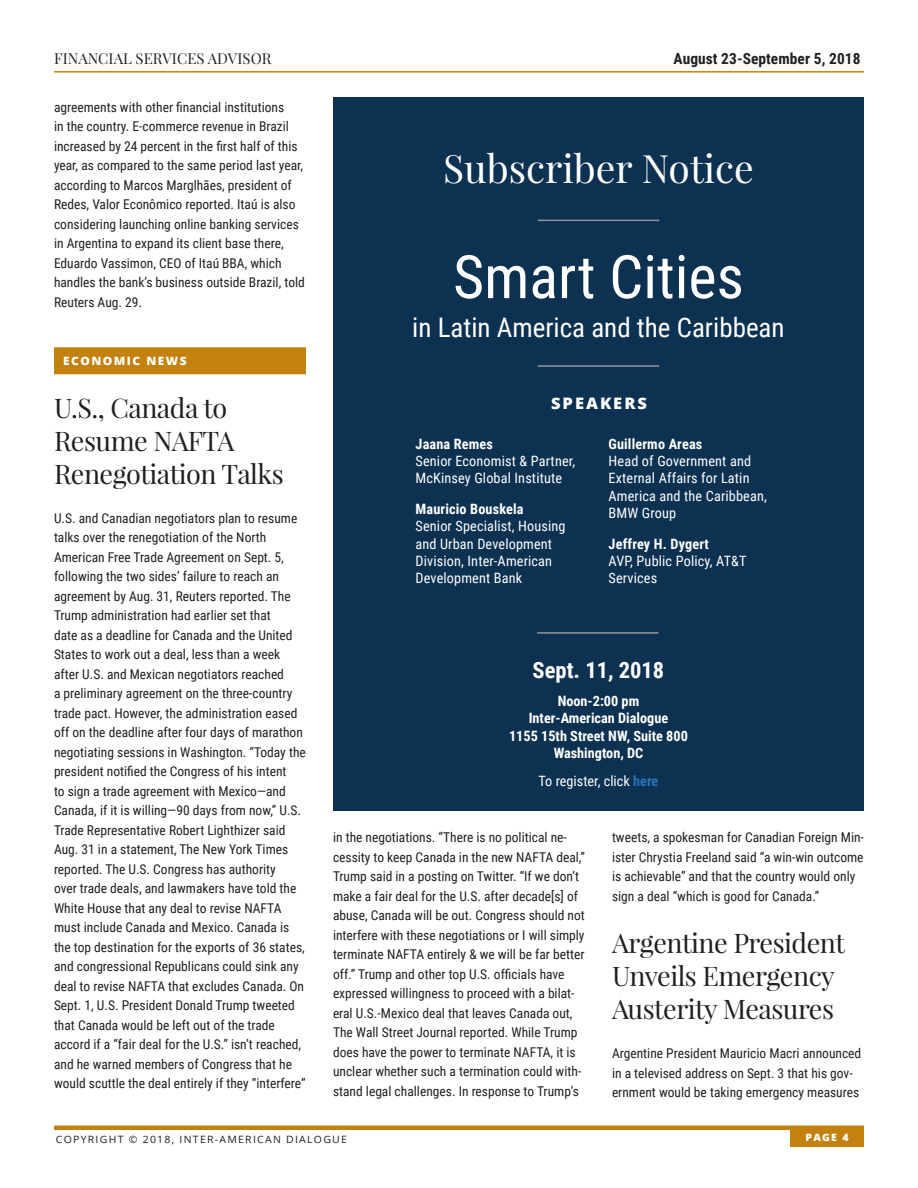
<style>
.page{position:relative;width:918px;height:1188px;background:#fff}
.page>*{position:absolute;margin:0;border:0;box-sizing:border-box;transform-origin:0 0}
.Subscriber_Notice{font:60px "Roboto Condensed";color:#fff}
.Subscriber_Notice_He{font:39px "Playfair Display";color:#fff}
.Main_Body_Text{font:27px/33px "Playfair Display";letter-spacing:-.02em;color:#231f20}
.Subhead_18pt{font:27px/33px "Playfair Display";letter-spacing:-.02em;color:#231f20}
.Subscriber_Notice-2{font:27px "Roboto Condensed";color:#fff}
.Subscriber_Notice-3{font:700 22.5px "Roboto Condensed";color:#fff}
.Subscriber_Notice-4{font:800 15.9px "Open Sans";letter-spacing:.12em;color:#fff;scale:1.04 1}
.t1{font:700 15.3px "Roboto Condensed";letter-spacing:.005em;color:#231f20}
.t2{font:15px "Playfair Display";letter-spacing:.005em;color:#231f20}
.Board_Memeber_Text{font:14.25px/17.2px "Roboto Condensed";letter-spacing:.01em;color:#fff}
.Board_Memeber_Text-2{font:700 14.25px/17.2px "Roboto Condensed";color:#fff;text-align:center}
.Subscriber_Notice-5{font:14.25px/17.2px "Roboto Condensed";letter-spacing:.01em;color:#fff}
.Main_Body_Text-2{font:13.5px/19.5px "Roboto Condensed";color:#231f20}
.Sections_-_with_Yell{font:800 11.55px "Open Sans";letter-spacing:.12em;color:#fff;scale:1.04 1}
.t3{font:10.05px "Open Sans";letter-spacing:.12em;color:#231f20;scale:1.04 1}
.t4{font:800 10.05px "Open Sans";color:#fff;scale:1.04 1}
.s1{font-weight:700}
.s2{font-weight:700;color:#2873ba}
</style>
<div class="page">
<hr style="left:54px;top:1126px;width:810px;height:4px;background:#c3820f">
<div style="left:790px;top:1129px;width:74px;height:18px;background:#c3820f"></div>
<hr style="left:54px;top:71px;width:810px;height:2px;background:#c3820f">
<div style="left:54px;top:347px;width:252px;height:27px;background:#c3820f"></div>
<div style="left:333px;top:98px;width:531px;height:713px;background:#0c3151"></div>
<hr style="left:538px;top:220px;width:121px;height:1px;background:#939598">
<hr style="left:538px;top:365px;width:121px;height:2px;background:#939598">
<hr style="left:537px;top:632px;width:121px;height:2px;background:#939598">
<p class="t2" style="left:54px;top:49px;width:219px">FINANCIAL SERVICES ADVISOR</p>
<p class="t1" style="left:674px;top:47px;width:188px">August 23-September 5, 2018</p>
<p class="Main_Body_Text-2" style="left:54px;top:97px;width:252px">agreements with other financial institutions<br>in the country. E-commerce revenue in Brazil increased by 24 percent in the first half of this year, as compared to the same period last year, according to Marcos Marglhães, president of Redes, Valor Econômico reported. Itaú is also considering launching online banking services in Argentina to expand its client base there, Eduardo Vassimon, CEO of Itaú BBA, which handles the bank’s business outside Brazil, told Reuters Aug. 29.</p>
<p class="Subscriber_Notice_He" style="left:443px;top:144px;width:312px">Subscriber Notice</p>
<p class="Subscriber_Notice" style="left:453px;top:235px;width:292px">Smart Cities</p>
<p class="Subscriber_Notice-2" style="left:412px;top:309px;width:374px">in Latin America and the Caribbean</p>
<p class="Sections_-_with_Yell" style="left:63px;top:352px;width:120px">ECONOMIC NEWS</p>
<p class="Subhead_18pt" style="left:54px;top:391px;width:231px">U.S., Canada to<br>Resume NAFTA<br>Renegotiation Talks</p>
<p class="Main_Body_Text-2" style="left:54px;top:508px;width:253px">U.S. and Canadian negotiators plan to resume talks over the renegotiation of the North American Free Trade Agreement on Sept. 5, following the two sides’ failure to reach an agreement by Aug. 31, Reuters reported. The Trump administration had earlier set that<br>date as a deadline for Canada and the United States to work out a deal, less than a week after U.S. and Mexican negotiators reached<br>a preliminary agreement on the three-country trade pact. However, the administration eased off on the deadline after four days of marathon negotiating sessions in Washington. “Today the president notified the Congress of his intent<br>to sign a trade agreement with Mexico—and Canada, if it is willing—90 days from now,” U.S.<br>Trade Representative Robert Lighthizer said Aug. 31 in a statement, The New York Times reported. The U.S. Congress has authority<br>over trade deals, and lawmakers have told the White House that any deal to revise NAFTA must include Canada and Mexico. Canada is the top destination for the exports of 36 states, and congressional Republicans could sink any deal to revise NAFTA that excludes Canada. On Sept. 1, U.S. President Donald Trump tweeted that Canada would be left out of the trade accord if a “fair deal for the U.S.” isn’t reached, and he warned members of Congress that he would scuttle the deal entirely if they “interfere”</p>
<p class="Subscriber_Notice-4" style="left:551px;top:391px;width:94px">SPEAKERS</p>
<p class="Subscriber_Notice-5" style="left:416px;top:435px;width:161px"><span class="s1">Jaana Remes<br></span>Senior Economist &amp; Partner,<br>McKinsey Global Institute</p>
<p class="Board_Memeber_Text" style="left:416px;top:500px;width:152px"><span class="s1">Mauricio Bouskela<br></span>Senior Specialist, Housing and Urban Development<br>Division, Inter-American<br>Development Bank</p>
<p class="Board_Memeber_Text" style="left:609px;top:435px;width:160px"><span class="s1">Guillermo Areas<br></span>Head of Government and<br>External Affairs for Latin<br>America and the Caribbean,<br>BMW Group</p>
<p class="Board_Memeber_Text" style="left:609px;top:534px;width:139px"><span class="s1">Jeffrey H. Dygert<br></span>AVP, Public Policy, AT&amp;T<br>Services</p>
<p class="Subscriber_Notice-3" style="left:533px;top:654px;width:133px">Sept. 11, 2018</p>
<p class="Board_Memeber_Text-2" style="left:509px;top:692px;width:180px">Noon-2:00 pm<br>Inter-American Dialogue<br>1155 15th Street NW, Suite 800<br>Washington, DC</p>
<p class="Board_Memeber_Text" style="left:539px;top:772px;width:121px">To register, click <span class="s2">here</span></p>
<p class="Main_Body_Text-2" style="left:333px;top:827px;width:254px">in the negotiations. “There is no political ne&shy;cessity to keep Canada in the new NAFTA deal,” Trump said in a posting on Twitter. “If we don’t make a fair deal for the U.S. after decade[s] of abuse, Canada will be out. Congress should not interfere with these negotiations or I will simply terminate NAFTA entirely &amp; we will be far better off.” Trump and other top U.S. officials have expressed willingness to proceed with a bilat&shy;eral U.S.-Mexico deal that leaves Canada out, The Wall Street Journal reported. While Trump does have the power to terminate NAFTA, it is unclear whether such a termination could with&shy;stand legal challenges. In response to Trump’s</p>
<p class="Main_Body_Text-2" style="left:612px;top:827px;width:253px">tweets, a spokesman for Canadian Foreign Min&shy;ister Chrystia Freeland said “a win-win outcome is achievable” and that the country would only sign a deal “which is good for Canada.”</p>
<p class="Main_Body_Text" style="left:612px;top:927px;width:234px">Argentine President<br>Unveils Emergency<br>Austerity Measures</p>
<p class="Main_Body_Text-2" style="left:612px;top:1043px;width:251px">Argentine President Mauricio Macri announced in a televised address on Sept. 3 that his gov&shy;ernment would be taking emergency measures</p>
<p class="t3" style="left:56px;top:1132px;width:281px">COPYRIGHT © 2018, INTER-AMERICAN DIALOGUE</p>
<p class="t4" style="left:806px;top:1129px;width:43px">PAGE 4</p>
</div>
